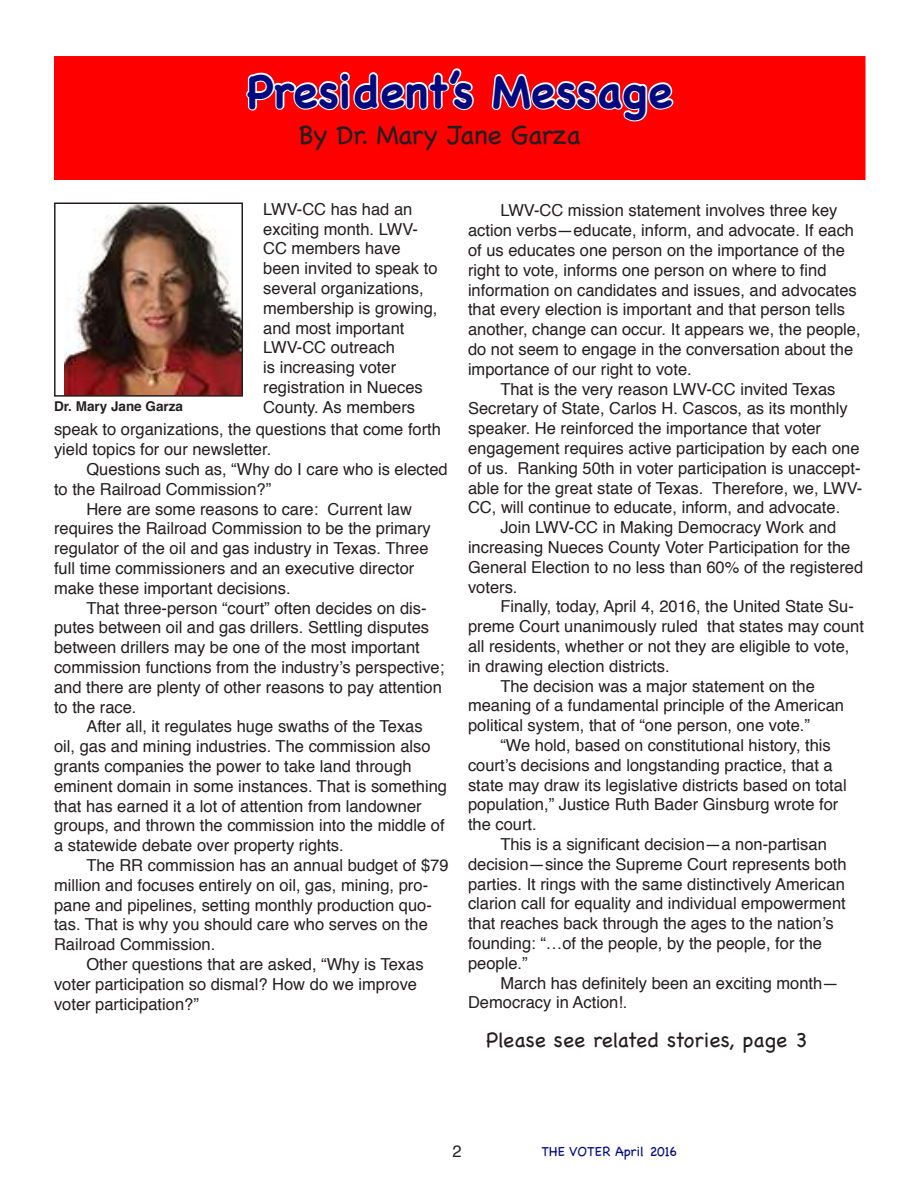
<style>
.page{position:relative;width:918px;height:1188px;background:#fff}
.page>*{position:absolute;margin:0;border:0;box-sizing:border-box;transform-origin:0 0}
.t1{font:700 45px "Chalkboard";color:#000a7e}
.t2{font:27px "Chalkboard";letter-spacing:-.025em;color:#231f20}
.t3{font:21px "Chalkboard";color:#231f20}
.t4{font:16.5px/19.8px "Helvetica";color:#231f20}
.t5{font:13.5px "Chalkboard";color:#000a7e}
.t6{font:700 13.5px "Helvetica";color:#231f20}
</style>
<div class="page">
<div style="left:54px;top:56px;width:812px;height:124px;background:#f00"></div>
<svg style="left:244px;top:56px;width:232px;height:55px"></svg>
<svg style="left:490px;top:56px;width:186px;height:66px"></svg>
<img style="left:65px;top:205px;width:175px;height:189px">
<div style="left:54px;top:202px;width:189px;height:195px;border:2px solid #231f20"></div>
<h1 class="t1" style="left:247px;top:65px;width:427px">President’s Message</h1>
<h2 class="t2" style="left:298px;top:119px;width:284px">By Dr. Mary Jane Garza</h2>
<p class="t4" style="left:263px;top:200px;width:176px">LWV-CC has had an exciting month. LWV-<br>CC members have been invited to speak to several organizations, membership is growing, and most important<br>LWV-CC outreach<br>is increasing voter registration in Nueces<br>County. As members</p>
<p class="t4" style="left:500px;top:201px;width:339px">LWV-CC mission statement involves three key</p>
<p class="t4" style="left:468px;top:221px;width:388px">action verbs—educate, inform, and advocate. If each</p>
<p class="t4" style="left:468px;top:241px;width:378px">of us educates one person on the importance of the</p>
<p class="t4" style="left:468px;top:261px;width:360px">right to vote, informs one person on where to find</p>
<p class="t4" style="left:468px;top:280px;width:390px">information on candidates and issues, and advocates</p>
<p class="t4" style="left:468px;top:300px;width:378px">that every election is important and that person tells</p>
<p class="t4" style="left:468px;top:320px;width:394px">another, change can occur. It appears we, the people,</p>
<p class="t4" style="left:468px;top:340px;width:387px">do not seem to engage in the conversation about the</p>
<p class="t4" style="left:468px;top:360px;width:225px">importance of our right to vote.</p>
<p class="t4" style="left:500px;top:379px;width:337px">That is the very reason LWV-CC invited Texas</p>
<p class="t4" style="left:468px;top:399px;width:381px">Secretary of State, Carlos H. Cascos, as its monthly</p>
<p class="t4" style="left:468px;top:419px;width:355px">speaker. He reinforced the importance that voter</p>
<p class="t4" style="left:468px;top:439px;width:393px">engagement requires active participation by each one</p>
<p class="t4" style="left:468px;top:459px;width:394px">of us. Ranking 50th in voter participation is unaccept-</p>
<p class="t4" style="left:468px;top:478px;width:396px">able for the great state of Texas. Therefore, we, LWV-</p>
<p class="t4" style="left:468px;top:498px;width:374px">CC, will continue to educate, inform, and advocate.</p>
<p class="t4" style="left:500px;top:518px;width:337px">Join LWV-CC in Making Democracy Work and</p>
<p class="t4" style="left:468px;top:538px;width:384px">increasing Nueces County Voter Participation for the</p>
<p class="t4" style="left:468px;top:558px;width:397px">General Election to no less than 60% of the registered</p>
<p class="t4" style="left:468px;top:577px;width:51px">voters.</p>
<p class="t4" style="left:500px;top:597px;width:355px">Finally, today, April 4, 2016, the United State Su-</p>
<p class="t4" style="left:468px;top:617px;width:398px">preme Court unanimously ruled that states may count</p>
<p class="t4" style="left:468px;top:637px;width:383px">all residents, whether or not they are eligible to vote,</p>
<p class="t4" style="left:468px;top:657px;width:203px">in drawing election districts.</p>
<p class="t4" style="left:500px;top:676px;width:316px">The decision was a major statement on the</p>
<p class="t4" style="left:468px;top:696px;width:378px">meaning of a fundamental principle of the American</p>
<p class="t4" style="left:468px;top:716px;width:344px">political system, that of “one person, one vote.”</p>
<p class="t4" style="left:500px;top:736px;width:332px">“We hold, based on constitutional history, this</p>
<p class="t4" style="left:468px;top:756px;width:366px">court’s decisions and longstanding practice, that a</p>
<p class="t4" style="left:468px;top:775px;width:380px">state may draw its legislative districts based on total</p>
<p class="t4" style="left:468px;top:795px;width:372px">population,” Justice Ruth Bader Ginsburg wrote for</p>
<p class="t4" style="left:468px;top:815px;width:70px">the court.</p>
<p class="t4" style="left:500px;top:835px;width:328px">This is a significant decision—a non-partisan</p>
<p class="t4" style="left:468px;top:855px;width:380px">decision—since the Supreme Court represents both</p>
<p class="t4" style="left:468px;top:874px;width:378px">parties. It rings with the same distinctively American</p>
<p class="t4" style="left:468px;top:894px;width:379px">clarion call for equality and individual empowerment</p>
<p class="t4" style="left:468px;top:914px;width:367px">that reaches back through the ages to the nation’s</p>
<p class="t4" style="left:468px;top:934px;width:356px">founding: “…of the people, by the people, for the</p>
<p class="t4" style="left:468px;top:954px;width:61px">people.”</p>
<p class="t4" style="left:500px;top:973px;width:340px">March has definitely been an exciting month—</p>
<p class="t4" style="left:468px;top:993px;width:161px">Democracy in Action!.</p>
<p class="t6" style="left:54px;top:395px;width:131px">Dr. Mary Jane Garza</p>
<p class="t4" style="left:54px;top:420px;width:389px">speak to organizations, the questions that come forth yield topics for our newsletter.</p>
<p class="t4" style="left:86px;top:460px;width:363px">Questions such as, “Why do I care who is elected</p>
<p class="t4" style="left:54px;top:480px;width:219px">to the Railroad Commission?”</p>
<p class="t4" style="left:86px;top:499px;width:327px">Here are some reasons to care: Current law</p>
<p class="t4" style="left:54px;top:519px;width:378px">requires the Railroad Commission to be the primary</p>
<p class="t4" style="left:54px;top:539px;width:376px">regulator of the oil and gas industry in Texas. Three</p>
<p class="t4" style="left:54px;top:559px;width:362px">full time commissioners and an executive director</p>
<p class="t4" style="left:54px;top:579px;width:238px">make these important decisions.</p>
<p class="t4" style="left:86px;top:598px;width:342px">That three-person “court” often decides on dis-</p>
<p class="t4" style="left:54px;top:618px;width:377px">putes between oil and gas drillers. Settling disputes</p>
<p class="t4" style="left:54px;top:638px;width:367px">between drillers may be one of the most important</p>
<p class="t4" style="left:54px;top:658px;width:392px">commission functions from the industry’s perspective;</p>
<p class="t4" style="left:54px;top:678px;width:389px">and there are plenty of other reasons to pay attention</p>
<p class="t4" style="left:54px;top:697px;width:84px">to the race.</p>
<p class="t4" style="left:86px;top:717px;width:338px">After all, it regulates huge swaths of the Texas</p>
<p class="t4" style="left:54px;top:737px;width:378px">oil, gas and mining industries. The commission also</p>
<p class="t4" style="left:54px;top:757px;width:359px">grants companies the power to take land through</p>
<p class="t4" style="left:54px;top:777px;width:395px">eminent domain in some instances. That is something</p>
<p class="t4" style="left:54px;top:796px;width:369px">that has earned it a lot of attention from landowner</p>
<p class="t4" style="left:54px;top:816px;width:392px">groups, and thrown the commission into the middle of</p>
<p class="t4" style="left:54px;top:836px;width:291px">a statewide debate over property rights.</p>
<p class="t4" style="left:86px;top:856px;width:364px">The RR commission has an annual budget of $79</p>
<p class="t4" style="left:54px;top:876px;width:376px">million and focuses entirely on oil, gas, mining, pro-</p>
<p class="t4" style="left:54px;top:895px;width:379px">pane and pipelines, setting monthly production quo-</p>
<p class="t4" style="left:54px;top:915px;width:375px">tas. That is why you should care who serves on the</p>
<p class="t4" style="left:54px;top:935px;width:163px">Railroad Commission.</p>
<p class="t4" style="left:86px;top:955px;width:339px">Other questions that are asked, “Why is Texas</p>
<p class="t4" style="left:54px;top:975px;width:365px">voter participation so dismal? How do we improve</p>
<p class="t4" style="left:54px;top:994px;width:146px">voter participation?”</p>
<p class="t3" style="left:486px;top:1027px;width:323px">Please see related stories, page 3</p>
<p class="t4" style="left:452px;top:1142px;width:11px">2</p>
<p class="t5" style="left:542px;top:1144px;width:137px">THE VOTER April 2016</p>
</div>
